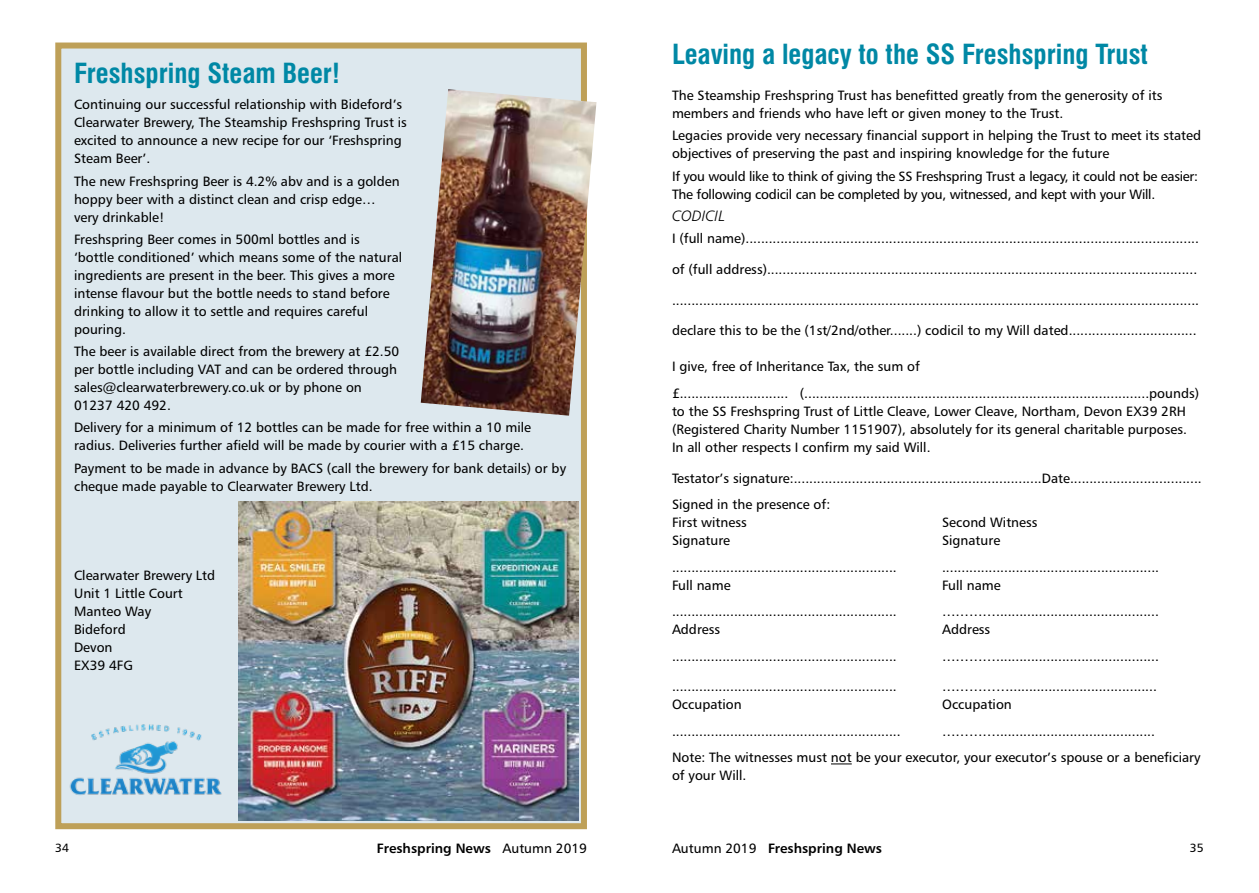
<style>
.page{position:relative;width:1259px;height:893px;background:#fff}
.page>*{position:absolute;margin:0;border:0;box-sizing:border-box;transform-origin:0 0}
.t1{font:700 condensed 27px "Swiss 721 BT";color:#0088a5}
.t2{font:15px "Humanist 777 BT Light Italic B";color:#000}
.t3{font:13.5px/18px "Humanist 777 BT Roman B";color:#000}
.t4{font:13.5px/18px "Humanist 777 BT Roman B";letter-spacing:-.02em;color:#000}
.t5{font:13.5px "Humanist 777 BT Bold B";color:#000}
.t6{font:12px "Humanist 777 BT Roman B";color:#000}
.s1{font-family:"Humanist 777 BT Roman B"}
</style>
<div class="page">
<svg style="left:831px;top:763px;width:21px;height:1px"></svg>
<div style="left:58px;top:46px;width:526px;height:780px;background:#dde8ee"></div>
<div style="left:55px;top:43px;width:532px;height:786px;border:6px solid #bea058"></div>
<img style="left:421px;top:89px;width:175px;height:327px">
<img style="left:69px;top:724px;width:153px;height:71px">
<img style="left:238px;top:502px;width:340px;height:318px">
<h1 class="t1" style="left:74px;top:57px;width:267px">Freshspring Steam Beer!</h1>
<p class="t3" style="left:74px;top:95px;width:334px">Continuing our successful relationship with Bideford’s Clearwater Brewery, The Steamship Freshspring Trust is excited to announce a new recipe for our ‘Freshspring Steam Beer’.</p>
<p class="t3" style="left:74px;top:172px;width:327px">The new Freshspring Beer is 4.2% abv and is a golden hoppy beer with a distinct clean and crisp edge… very drinkable!</p>
<p class="t3" style="left:74px;top:230px;width:330px">Freshspring Beer comes in 500ml bottles and is ‘bottle conditioned’ which means some of the natural ingredients are present in the beer. This gives a more intense flavour but the bottle needs to stand before drinking to allow it to settle and requires careful pouring.</p>
<p class="t3" style="left:74px;top:342px;width:327px">The beer is available direct from the brewery at £2.50 per bottle including VAT and can be ordered through sales@clearwaterbrewery.co.uk or by phone on 01237 420 492.</p>
<p class="t3" style="left:74px;top:418px;width:459px">Delivery for a minimum of 12 bottles can be made for free within a 10 mile radius. Deliveries further afield will be made by courier with a £15 charge.</p>
<p class="t3" style="left:74px;top:459px;width:493px">Payment to be made in advance by BACS (call the brewery for bank details) or by cheque made payable to Clearwater Brewery Ltd.</p>
<p class="t3" style="left:74px;top:566px;width:143px">Clearwater Brewery Ltd<br>Unit 1 Little Court<br>Manteo Way<br>Bideford<br>Devon<br>EX39 4FG</p>
<h1 class="t1" style="left:672px;top:38px;width:477px">Leaving a legacy to the SS Freshspring Trust</h1>
<p class="t3" style="left:672px;top:86px;width:492px">The Steamship Freshspring Trust has benefitted greatly from the generosity of its members and friends who have left or given money to the Trust.</p>
<p class="t3" style="left:672px;top:126px;width:530px">Legacies provide very necessary financial support in helping the Trust to meet its stated objectives of preserving the past and inspiring knowledge for the future</p>
<p class="t4" style="left:672px;top:167px;width:527px">If you would like to think of giving the SS Freshspring Trust a legacy, it could not be easier:<br>The following codicil can be completed by you, witnessed, and kept with your Will.</p>
<p class="t2" style="left:672px;top:206px;width:54px">CODICIL</p>
<p class="t3" style="left:672px;top:229px;width:528px">I (full name).....................................................................................................................</p>
<p class="t3" style="left:672px;top:260px;width:527px">of (full address)...............................................................................................................</p>
<p class="t3" style="left:672px;top:291px;width:528px">........................................................................................................................................</p>
<p class="t3" style="left:672px;top:321px;width:526px">declare this to be the (1st/2nd/other.......) codicil to my Will dated.................................</p>
<p class="t3" style="left:672px;top:353px;width:528px;line-height:26.5px">I give, free of Inheritance Tax, the sum of<br>£............................ (.........................................................................................pounds)</p>
<p class="t3" style="left:672px;top:402px;width:516px;text-align:justify">to the SS Freshspring Trust of Little Cleave, Lower Cleave, Northam, Devon EX39 2RH (Registered Charity Number 1151907), absolutely for its general charitable purposes.<br>In all other respects I confirm my said Will.</p>
<p class="t3" style="left:672px;top:464px;width:531px;line-height:26.5px">Testator’s signature:................................................................Date..................................<br>Signed in the presence of:</p>
<p class="t3" style="left:672px;top:513px;width:76px">First witness</p>
<p class="t3" style="left:942px;top:513px;width:97px">Second Witness</p>
<p class="t3" style="left:672px;top:531px;width:60px">Signature</p>
<p class="t3" style="left:942px;top:531px;width:60px">Signature</p>
<p class="t3" style="left:672px;top:558px;width:226px">..........................................................</p>
<p class="t3" style="left:942px;top:558px;width:218px">........................................................</p>
<p class="t3" style="left:672px;top:576px;width:60px">Full name</p>
<p class="t3" style="left:942px;top:576px;width:60px">Full name</p>
<p class="t3" style="left:672px;top:602px;width:226px">..........................................................</p>
<p class="t3" style="left:942px;top:602px;width:218px">…………..........................................</p>
<p class="t3" style="left:672px;top:620px;width:50px">Address</p>
<p class="t3" style="left:942px;top:620px;width:50px">Address</p>
<p class="t3" style="left:672px;top:647px;width:226px">..........................................................</p>
<p class="t3" style="left:942px;top:647px;width:218px">…………..........................................</p>
<p class="t3" style="left:672px;top:677px;width:226px">..........................................................</p>
<p class="t3" style="left:942px;top:677px;width:216px">……………......................................</p>
<p class="t3" style="left:672px;top:695px;width:71px">Occupation</p>
<p class="t3" style="left:942px;top:695px;width:71px">Occupation</p>
<p class="t3" style="left:672px;top:722px;width:230px">...........................................................</p>
<p class="t3" style="left:672px;top:718px;width:530px;line-height:26.5px;text-indent:270px">………….........................................<br>Note: The witnesses must not be your executor, your executor’s spouse or a beneficiary</p>
<p class="t3" style="left:672px;top:766px;width:76px">of your Will.</p>
<p class="t6" style="left:55px;top:840px;width:15px">34</p>
<p class="t5" style="left:377px;top:840px;width:211px">Freshspring News <span class="s1">Autumn 2019</span></p>
<p class="t5" style="left:672px;top:840px;width:211px"><span class="s1">Autumn 2019</span> Freshspring News</p>
<p class="t6" style="left:1190px;top:840px;width:15px">35</p>
</div>
